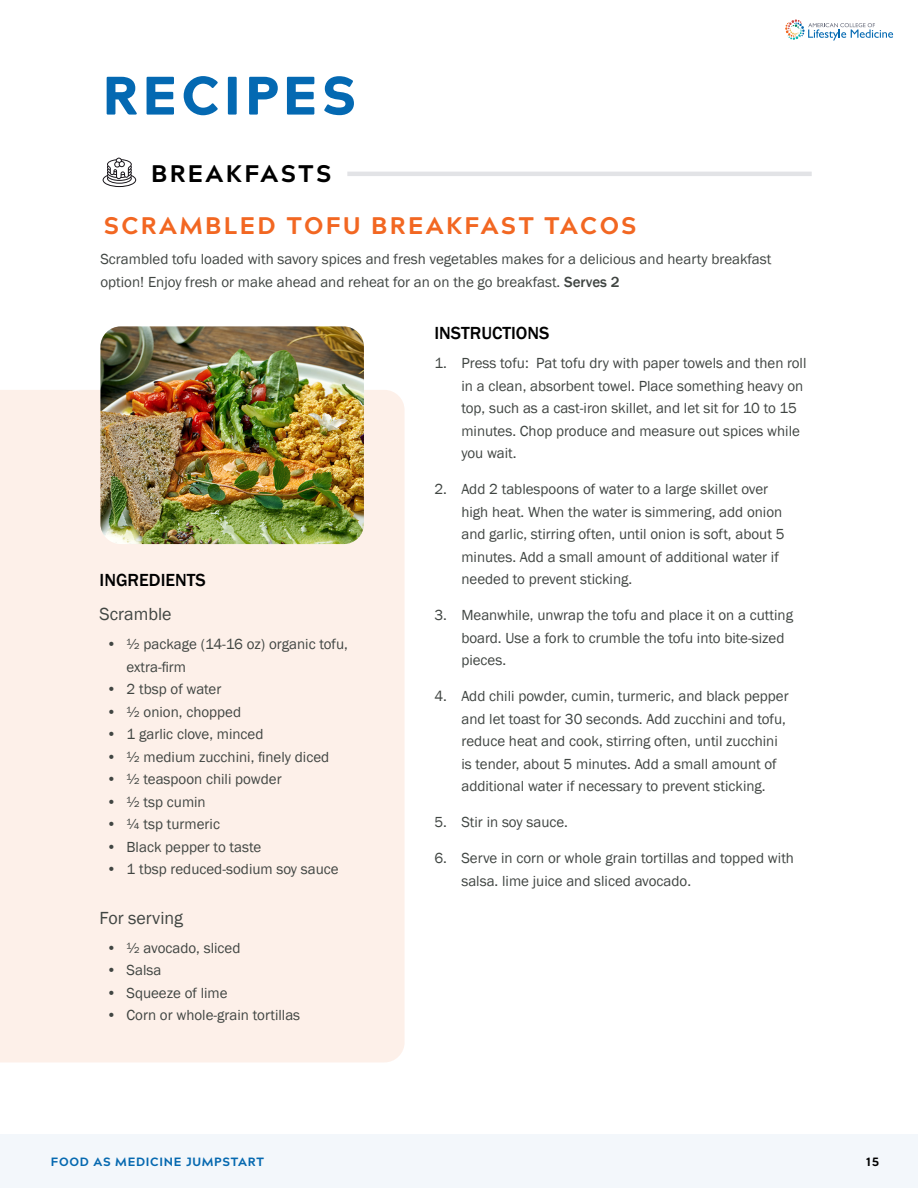
<style>
.page{position:relative;width:918px;height:1188px;background:#fff}
.page>*{position:absolute;margin:0;border:0;box-sizing:border-box;transform-origin:0 0}
.t1{font:900 54px "Acherus Grotesque";letter-spacing:.08em;color:#0469b2}
.t2{font:800 24px "Acherus Grotesque";letter-spacing:.1em;color:#f26722}
.t3{font:800 24px "Acherus Grotesque";letter-spacing:.1em;color:#000}
.t4{font:500 18px "Franklin Gothic";color:#000}
.t5{font:18px "Franklin Gothic";color:#404542}
.t6{font:15px/22.5px "Franklin Gothic";color:#404542}
.t7{font:800 12px "Acherus Grotesque";letter-spacing:.06em;color:#0669b0}
.t8{font:800 12px "Acherus Grotesque";color:#000}
.s1{font-weight:500}
</style>
<div class="page">
<div style="left:0;top:1134px;width:918px;height:54px;background:#f3f7fb"></div>
<svg style="left:785px;top:19px;width:108px;height:21px"></svg>
<div style="left:0;top:390px;width:405px;height:672px;background:#fdf0e9"></div>
<hr style="left:347px;top:172px;width:465px;height:4px;background:#e2e3e6">
<svg style="left:103px;top:158px;width:33px;height:29px"></svg>
<img style="left:100px;top:326px;width:264px;height:218px">
<h1 class="t1" style="left:103px;top:49px;width:255px">RECIPES</h1>
<h2 class="t3" style="left:151px;top:153px;width:182px">BREAKFASTS</h2>
<h2 class="t2" style="left:104px;top:205px;width:534px">SCRAMBLED TOFU BREAKFAST TACOS</h2>
<p class="t6" style="left:100px;top:248px;width:673px">Scrambled tofu loaded with savory spices and fresh vegetables makes for a delicious and hearty breakfast option! Enjoy fresh or make ahead and reheat for an on the go breakfast. <span class="s1">Serves 2</span></p>
<p class="t4" style="left:434px;top:322px;width:117px">INSTRUCTIONS</p>
<p class="t6" style="left:461px;top:352px;width:347px;text-indent:-27px">1. Press tofu: Pat tofu dry with paper towels and then roll in a clean, absorbent towel. Place something heavy on top, such as a cast-iron skillet, and let sit for 10 to 15 minutes. Chop produce and measure out spices while you wait.</p>
<p class="t6" style="left:461px;top:478px;width:325px;text-indent:-27px">2. Add 2 tablespoons of water to a large skillet over high heat. When the water is simmering, add onion and garlic, stirring often, until onion is soft, about 5 minutes. Add a small amount of additional water if needed to prevent sticking.</p>
<p class="t6" style="left:461px;top:604px;width:333px;text-indent:-27px">3. Meanwhile, unwrap the tofu and place it on a cutting board. Use a fork to crumble the tofu into bite-sized pieces.</p>
<p class="t6" style="left:461px;top:685px;width:329px;text-indent:-27px">4. Add chili powder, cumin, turmeric, and black pepper and let toast for 30 seconds. Add zucchini and tofu, reduce heat and cook, stirring often, until zucchini is tender, about 5 minutes. Add a small amount of additional water if necessary to prevent sticking.</p>
<p class="t6" style="left:434px;top:811px;width:135px">5. Stir in soy sauce.</p>
<p class="t6" style="left:461px;top:847px;width:334px;text-indent:-27px">6. Serve in corn or whole grain tortillas and topped with salsa. lime juice and sliced avocado.</p>
<p class="t4" style="left:100px;top:569px;width:108px">INGREDIENTS</p>
<p class="t5" style="left:100px;top:603px;width:73px">Scramble</p>
<p class="t6" style="left:127px;top:633px;width:223px;text-indent:-20px">• ½ package (14-16 oz) organic tofu, extra-firm</p>
<p class="t6" style="left:106px;top:678px;width:117px">• 2 tbsp of water</p>
<p class="t6" style="left:106px;top:701px;width:136px">• ½ onion, chopped</p>
<p class="t6" style="left:106px;top:723px;width:159px">• 1 garlic clove, minced</p>
<p class="t6" style="left:106px;top:746px;width:224px">• ½ medium zucchini, finely diced</p>
<p class="t6" style="left:106px;top:768px;width:177px">• ½ teaspoon chili powder</p>
<p class="t6" style="left:106px;top:791px;width:101px">• ½ tsp cumin</p>
<p class="t6" style="left:106px;top:813px;width:115px">• ¼ tsp turmeric</p>
<p class="t6" style="left:106px;top:836px;width:156px">• Black pepper to taste</p>
<p class="t6" style="left:106px;top:858px;width:234px">• 1 tbsp reduced-sodium soy sauce</p>
<p class="t5" style="left:100px;top:906px;width:85px">For serving</p>
<p class="t6" style="left:106px;top:937px;width:136px">• ½ avocado, sliced</p>
<p class="t6" style="left:106px;top:959px;width:57px">• Salsa</p>
<p class="t6" style="left:106px;top:982px;width:123px">• Squeeze of lime</p>
<p class="t6" style="left:106px;top:1004px;width:195px">• Corn or whole-grain tortillas</p>
<p class="t7" style="left:51px;top:1151px;width:215px">FOOD AS MEDICINE JUMPSTART</p>
<p class="t8" style="left:866px;top:1151px;width:14px">15</p>
</div>
